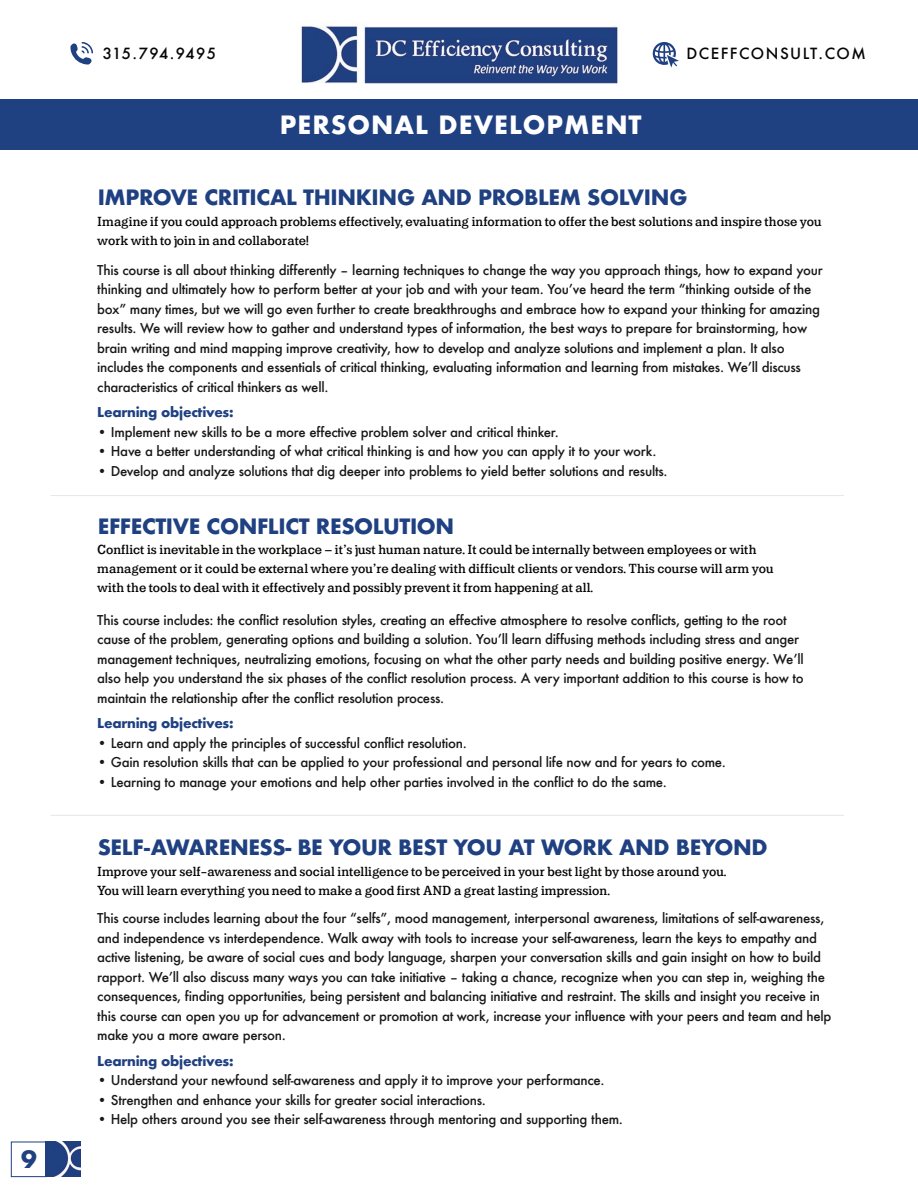
<style>
.page{position:relative;width:918px;height:1188px;background:#fff}
.page>*{position:absolute;margin:0;border:0;box-sizing:border-box;transform-origin:0 0}
.t1{font:700 24.45px "Futura";letter-spacing:.04em;color:#fff}
.t2{font:700 23.25px "Futura";color:#1f4081}
.t3{font:700 20.55px "Futura";letter-spacing:-.02em;color:#1f4081}
.t4{font:500 15px "Futura";letter-spacing:.1em;color:#050504}
.t5{font:500 15px "Futura";letter-spacing:.02em;color:#050504}
.t6{font:600 14.7px/19px "Lehigh Personal";color:#050504}
.t7{font:500 13.2px/19.5px "Futura";letter-spacing:-.02em;color:#191919}
.t8{font:700 13.2px "Futura";letter-spacing:-.02em;color:#1f4081}
</style>
<div class="page">
<img style="left:46px;top:1142px;width:35px;height:35px">
<div style="left:11px;top:1142px;width:35px;height:35px;border:1px solid #1f4081"></div>
<div style="left:0;top:99px;width:918px;height:51px;background:#1f4081"></div>
<hr style="left:51px;top:815px;width:793px;height:1px;background:#e6e7e9">
<hr style="left:51px;top:495px;width:793px;height:1px;background:#e6e7e9">
<img style="left:301px;top:26px;width:317px;height:58px">
<svg style="left:70px;top:42px;width:23px;height:23px"></svg>
<svg style="left:652px;top:42px;width:27px;height:26px"></svg>
<h2 class="t2" style="left:21px;top:1142px;width:17px">9</h2>
<p class="t5" style="left:103px;top:43px;width:115px">315.794.9495</p>
<p class="t4" style="left:686px;top:43px;width:181px">DCEFFCONSULT.COM</p>
<h1 class="t1" style="left:280px;top:107px;width:363px">PERSONAL DEVELOPMENT</h1>
<h3 class="t3" style="left:98px;top:183px;width:591px">IMPROVE CRITICAL THINKING AND PROBLEM SOLVING</h3>
<p class="t6" style="left:97px;top:211px;width:726px">Imagine if you could approach problems effectively, evaluating information to offer the best solutions and inspire those you work with to join in and collaborate!</p>
<p class="t7" style="left:97px;top:260px;width:727px">This course is all about thinking differently – learning techniques to change the way you approach things, how to expand your thinking and ultimately how to perform better at your job and with your team. Youʼve heard the term “thinking outside of the box” many times, but we will go even further to create breakthroughs and embrace how to expand your thinking for amazing results. We will review how to gather and understand types of information, the best ways to prepare for brainstorming, how brain writing and mind mapping improve creativity, how to develop and analyze solutions and implement a plan. It also includes the components and essentials of critical thinking, evaluating information and learning from mistakes. Weʼll discuss characteristics of critical thinkers as well.</p>
<p class="t8" style="left:97px;top:403px;width:138px">Learning objectives:</p>
<p class="t7" style="left:97px;top:422px;width:463px">• Implement new skills to be a more effective problem solver and critical thinker.</p>
<p class="t7" style="left:97px;top:442px;width:561px">• Have a better understanding of what critical thinking is and how you can apply it to your work.</p>
<p class="t7" style="left:97px;top:461px;width:572px">• Develop and analyze solutions that dig deeper into problems to yield better solutions and results.</p>
<h3 class="t3" style="left:98px;top:512px;width:358px">EFFECTIVE CONFLICT RESOLUTION</h3>
<p class="t6" style="left:97px;top:540px;width:678px">Conflict is inevitable in the workplace – it’s just human nature. It could be internally between employees or with management or it could be external where you’re dealing with difficult clients or vendors. This course will arm you with the tools to deal with it effectively and possibly prevent it from happening at all.</p>
<p class="t7" style="left:97px;top:610px;width:708px">This course includes: the conflict resolution styles, creating an effective atmosphere to resolve conflicts, getting to the root cause of the problem, generating options and building a solution. Youʼll learn diffusing methods including stress and anger management techniques, neutralizing emotions, focusing on what the other party needs and building positive energy. Weʼll also help you understand the six phases of the conflict resolution process. A very important addition to this course is how to maintain the relationship after the conflict resolution process.</p>
<p class="t8" style="left:97px;top:714px;width:138px">Learning objectives:</p>
<p class="t7" style="left:97px;top:733px;width:371px">• Learn and apply the principles of successful conflict resolution.</p>
<p class="t7" style="left:97px;top:752px;width:630px">• Gain resolution skills that can be applied to your professional and personal life now and for years to come.</p>
<p class="t7" style="left:97px;top:772px;width:571px">• Learning to manage your emotions and help other parties involved in the conflict to do the same.</p>
<h3 class="t3" style="left:98px;top:833px;width:671px">SELF-AWARENESS- BE YOUR BEST YOU AT WORK AND BEYOND</h3>
<p class="t6" style="left:97px;top:861px;width:631px">Improve your self-awareness and social intelligence to be perceived in your best light by those around you.<br>You will learn everything you need to make a good first AND a great lasting impression.</p>
<p class="t7" style="left:97px;top:908px;width:736px">This course includes learning about the four “selfs”, mood management, interpersonal awareness, limitations of self-awareness, and independence vs interdependence. Walk away with tools to increase your self-awareness, learn the keys to empathy and active listening, be aware of social cues and body language, sharpen your conversation skills and gain insight on how to build rapport. Weʼll also discuss many ways you can take initiative – taking a chance, recognize when you can step in, weighing the consequences, finding opportunities, being persistent and balancing initiative and restraint. The skills and insight you receive in this course can open you up for advancement or promotion at work, increase your influence with your peers and team and help make you a more aware person.</p>
<p class="t8" style="left:97px;top:1051px;width:138px">Learning objectives:</p>
<p class="t7" style="left:97px;top:1070px;width:509px">• Understand your newfound self-awareness and apply it to improve your performance.</p>
<p class="t7" style="left:97px;top:1090px;width:390px">• Strengthen and enhance your skills for greater social interactions.</p>
<p class="t7" style="left:97px;top:1109px;width:527px">• Help others around you see their self-awareness through mentoring and supporting them.</p>
</div>
